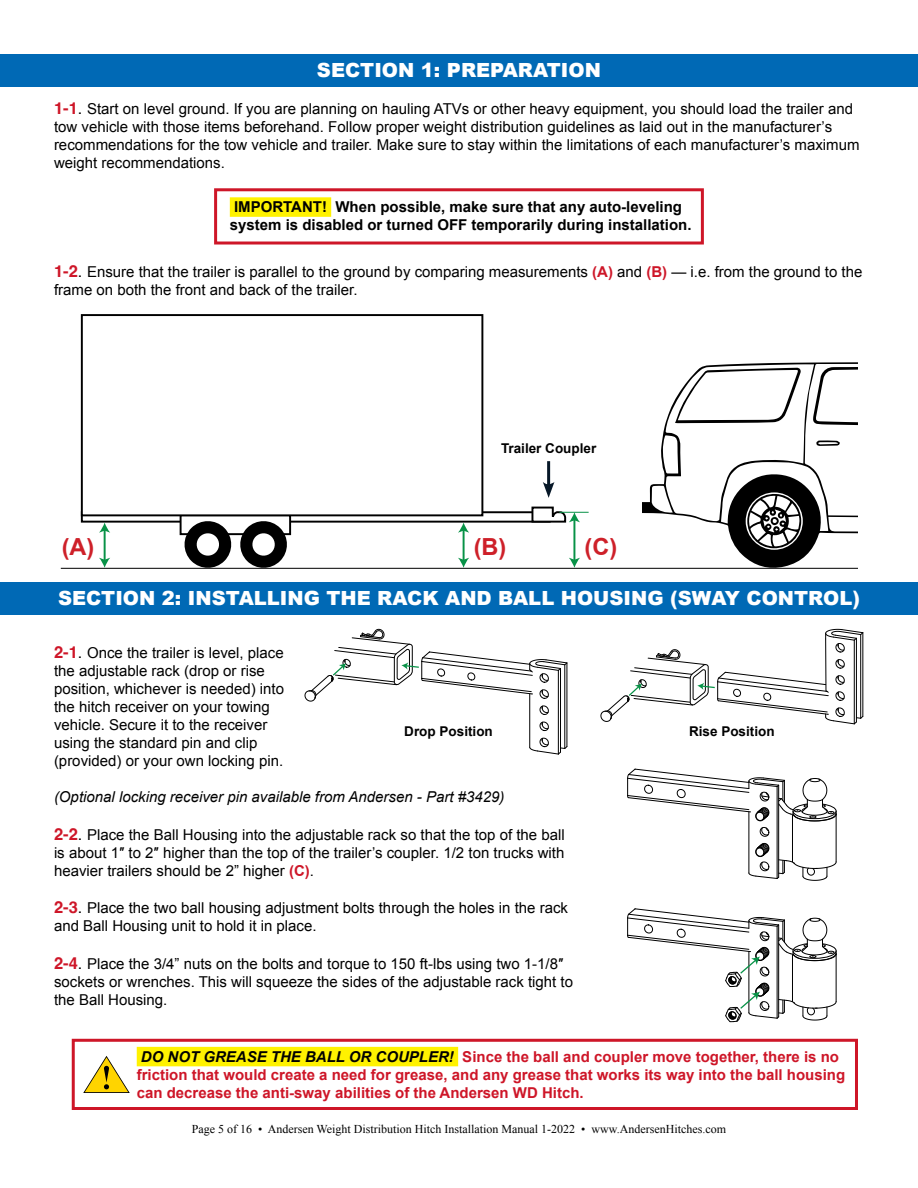
<style>
.page{position:relative;width:918px;height:1188px;background:#fff}
.page>*{position:absolute;margin:0;border:0;box-sizing:border-box;transform-origin:0 0}
.t1{font:700 23.55px "Arial";color:#ce2029}
.t2{font:900 19.5px "Arial";color:#fff}
.t3{font:15px/18px "Arial";color:#000}
.t4{font:700 15px/18px "Arial";color:#ce1628}
.t5{font:700 15px/18px "Arial";color:#000}
.t6{font:italic 15px "Arial";color:#000}
.t7{font:700 13.5px "Arial";color:#000}
.t8{font:12px "Times New Roman";color:#000}
.s1{font-family:"Helvetica";font-weight:700;font-size:16.5px;color:#ce1628}
.s2{font-family:"Helvetica";font-size:16.5px}
.s3{font-weight:700;color:#ce1628}
.s4{font-style:italic;color:#000}
</style>
<div class="page">
<hr style="left:61px;top:568px;width:797px;height:1px;background:#000">
<svg style="left:84px;top:514px;width:400px;height:6px"></svg>
<div style="left:81px;top:511px;width:470px;height:12px;border:2px solid #000"></div>
<div style="left:181px;top:515px;width:109px;height:19px;background:#fff"></div>
<div style="left:180px;top:514px;width:111px;height:21px;border:2px solid #000"></div>
<svg style="left:182px;top:519px;width:107px;height:50px"></svg>
<div style="left:82px;top:315px;width:400px;height:200px;background:#fff"></div>
<div style="left:81px;top:314px;width:402px;height:202px;border:2px solid #000"></div>
<hr style="left:104px;top:530px;width:2px;height:31px;background:#089247">
<svg style="left:99px;top:523px;width:11px;height:10px"></svg>
<svg style="left:99px;top:558px;width:11px;height:10px"></svg>
<hr style="left:463px;top:530px;width:2px;height:31px;background:#089247">
<svg style="left:458px;top:523px;width:11px;height:10px"></svg>
<svg style="left:458px;top:558px;width:11px;height:10px"></svg>
<hr style="left:573px;top:519px;width:2px;height:42px;background:#089247">
<svg style="left:531px;top:506px;width:49px;height:19px"></svg>
<svg style="left:569px;top:558px;width:11px;height:10px"></svg>
<hr style="left:559px;top:512px;width:30px;height:1px;background:#089247">
<svg style="left:642px;top:362px;width:216px;height:207px"></svg>
<svg style="left:816px;top:440px;width:24px;height:6px"></svg>
<svg style="left:675px;top:368px;width:126px;height:55px"></svg>
<svg style="left:747px;top:493px;width:54px;height:56px"></svg>
<div style="left:0;top:54px;width:918px;height:32px;background:#0069b5"></div>
<div style="left:0;top:582px;width:918px;height:33px;background:#0069b5"></div>
<div style="left:230px;top:197px;width:101px;height:20px;background:#fff200"></div>
<svg style="left:600px;top:629px;width:264px;height:96px"></svg>
<svg style="left:304px;top:629px;width:264px;height:126px"></svg>
<hr style="left:836px;top:814px;width:1px;height:48px;background:#000">
<hr style="left:792px;top:815px;width:1px;height:47px;background:#000">
<hr style="left:749px;top:812px;width:1px;height:61px;background:#000">
<hr style="left:777px;top:787px;width:1px;height:91px;background:#000">
<hr style="left:778px;top:785px;width:1px;height:92px;background:#000">
<svg style="left:760px;top:827px;width:9px;height:10px"></svg>
<svg style="left:748px;top:843px;width:89px;height:38px"></svg>
<svg style="left:627px;top:769px;width:210px;height:52px"></svg>
<svg style="left:627px;top:908px;width:210px;height:114px"></svg>
<div style="left:214px;top:188px;width:490px;height:57px;border:3px solid #ce1628"></div>
<svg style="left:83px;top:1056px;width:47px;height:37px"></svg>
<div style="left:137px;top:1047px;width:321px;height:19px;background:#fff200"></div>
<div style="left:72px;top:1039px;width:786px;height:71px;border:3px solid #ce1628"></div>
<hr style="left:547px;top:461px;width:3px;height:26px;background:#071828">
<svg style="left:543px;top:482px;width:11px;height:16px"></svg>
<h2 class="t2" style="left:317px;top:56px;width:286px">SECTION 1: PREPARATION</h2>
<p class="t3" style="left:54px;top:99px;width:807px"><span class="s1">1-1</span><span class="s2">.</span> Start on level ground. If you are planning on hauling ATVs or other heavy equipment, you should load the trailer and tow vehicle with those items beforehand. Follow proper weight distribution guidelines as laid out in the manufacturer’s recommendations for the tow vehicle and trailer. Make sure to stay within the limitations of each manufacturer’s maximum weight recommendations.</p>
<p class="t5" style="left:230px;top:199px;width:463px">IMPORTANT! When possible, make sure that any auto-leveling system is disabled or turned OFF temporarily during installation.</p>
<p class="t3" style="left:54px;top:263px;width:810px"><span class="s1">1-2</span><span class="s2">.</span> Ensure that the trailer is parallel to the ground by comparing measurements <span class="s3">(A)</span> and <span class="s3">(B)</span> — i.e. from the ground to the frame on both the front and back of the trailer.</p>
<p class="t7" style="left:501px;top:439px;width:97px">Trailer Coupler</p>
<h1 class="t1" style="left:62px;top:531px;width:34px">(A)</h1>
<h1 class="t1" style="left:474px;top:531px;width:34px">(B)</h1>
<h1 class="t1" style="left:585px;top:531px;width:34px">(C)</h1>
<h2 class="t2" style="left:58px;top:584px;width:803px">SECTION 2: INSTALLING THE RACK AND BALL HOUSING (SWAY CONTROL)</h2>
<p class="t3" style="left:54px;top:644px;width:232px"><span class="s1">2-1</span><span class="s2">.</span> Once the trailer is level, place the adjustable rack (drop or rise position, whichever is needed) into the hitch receiver on your towing vehicle. Secure it to the receiver using the standard pin and clip (provided) or your own locking pin.</p>
<p class="t6" style="left:54px;top:787px;width:452px">(Optional locking receiver pin available from Andersen - Part #3429)</p>
<p class="t3" style="left:54px;top:825px;width:512px;text-align:justify"><span class="s1">2-2</span><span class="s2">.</span> Place the Ball Housing into the adjustable rack so that the top of the ball is about 1″ to 2″ higher than the top of the trailer’s coupler. 1/2 ton trucks with heavier trailers should be 2” higher <span class="s3">(C)</span>.</p>
<p class="t3" style="left:54px;top:899px;width:516px"><span class="s1">2-3</span><span class="s2">.</span> Place the two ball housing adjustment bolts through the holes in the rack and Ball Housing unit to hold it in place.</p>
<p class="t3" style="left:54px;top:955px;width:521px"><span class="s1">2-4</span><span class="s2">.</span> Place the 3/4” nuts on the bolts and torque to 150 ft-lbs using two 1-1/8″ sockets or wrenches. This will squeeze the sides of the adjustable rack tight to the Ball Housing.</p>
<p class="t7" style="left:404px;top:722px;width:90px">Drop Position</p>
<p class="t7" style="left:689px;top:722px;width:87px">Rise Position</p>
<p class="t4" style="left:137px;top:1048px;width:710px"><span class="s4">DO NOT GREASE THE BALL OR COUPLER!</span> Since the ball and coupler move together, there is no friction that would create a need for grease, and any grease that works its way into the ball housing can decrease the anti-sway abilities of the Andersen WD Hitch.</p>
<p class="t8" style="left:192px;top:1121px;width:536px">Page 5 of 16 • Andersen Weight Distribution Hitch Installation Manual 1-2022 • www.AndersenHitches.com</p>
</div>
